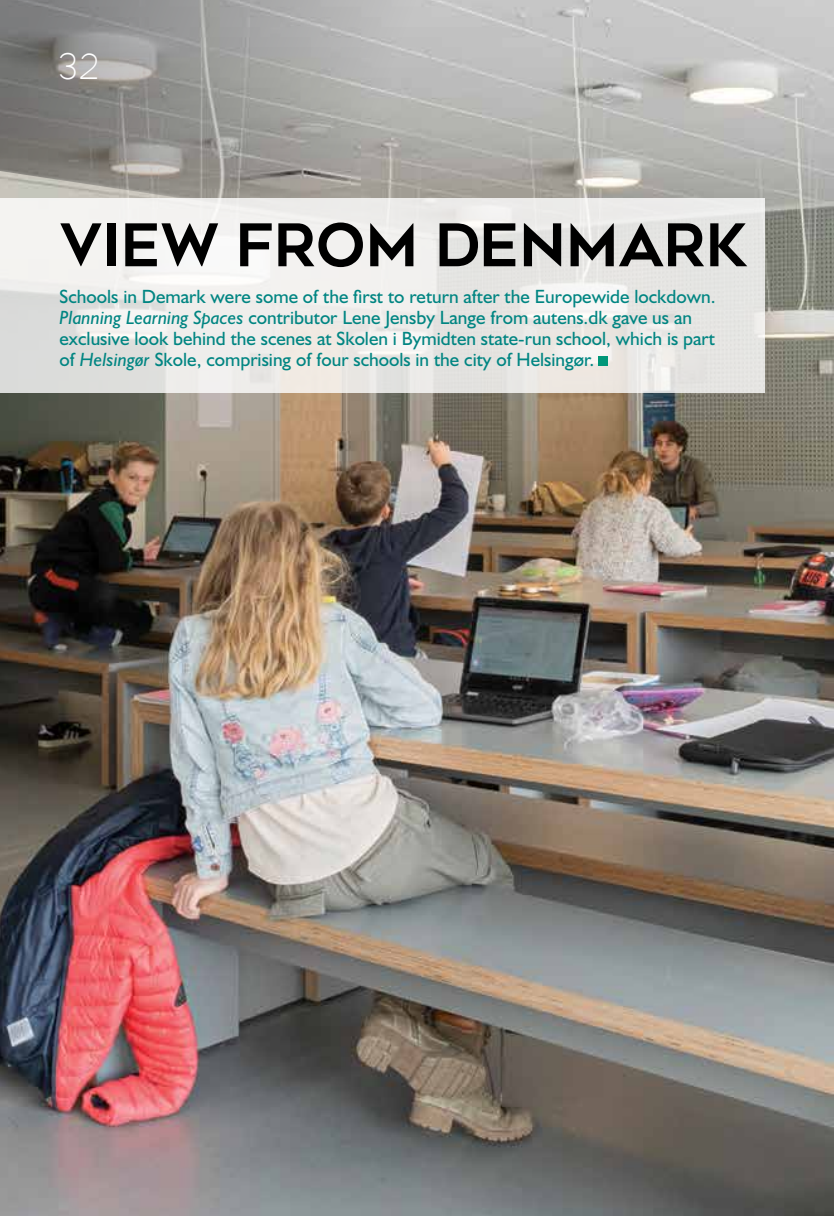
<style>
.page{position:relative;width:834px;height:1216px;background:#fff}
.page>*{position:absolute;margin:0;border:0;box-sizing:border-box;transform-origin:0 0}
.t1{font:700 58.62px "Geometos Neue";color:#000}
.t2{font:200 35px "Geometos Neue";color:#fff}
.t3{font:19.25px/21px "Humanist 521 BT";color:#008582}
.s1{font-style:italic}
</style>
<div class="page">
<img style="left:0;top:236px;width:833px;height:979px">
<svg style="left:0;top:0;width:833px;height:236px;background:#ababa8"></svg>
<svg style="left:0;top:198px;width:764px;height:195px;fill:#edebe9"></svg>
<div style="left:597px;top:356px;width:10px;height:10px;background:#009779"></div>
<h2 class="t2" style="left:58px;top:46px;width:43px">32</h2>
<h1 class="t1" style="left:60px;top:211px;width:689px">VIEW FROM DENMARK</h1>
<p class="t3" style="left:60px;top:286px;width:657px">Schools in Demark were some of the first to return after the Europewide lockdown.<br><span class="s1">Planning Learning Spaces</span> contributor Lene Jensby Lange from autens.dk gave us an exclusive look behind the scenes at Skolen i Bymidten state-run school, which is part of <span class="s1">Helsingør</span> Skole, comprising of four schools in the city of Helsingør.</p>
</div>
